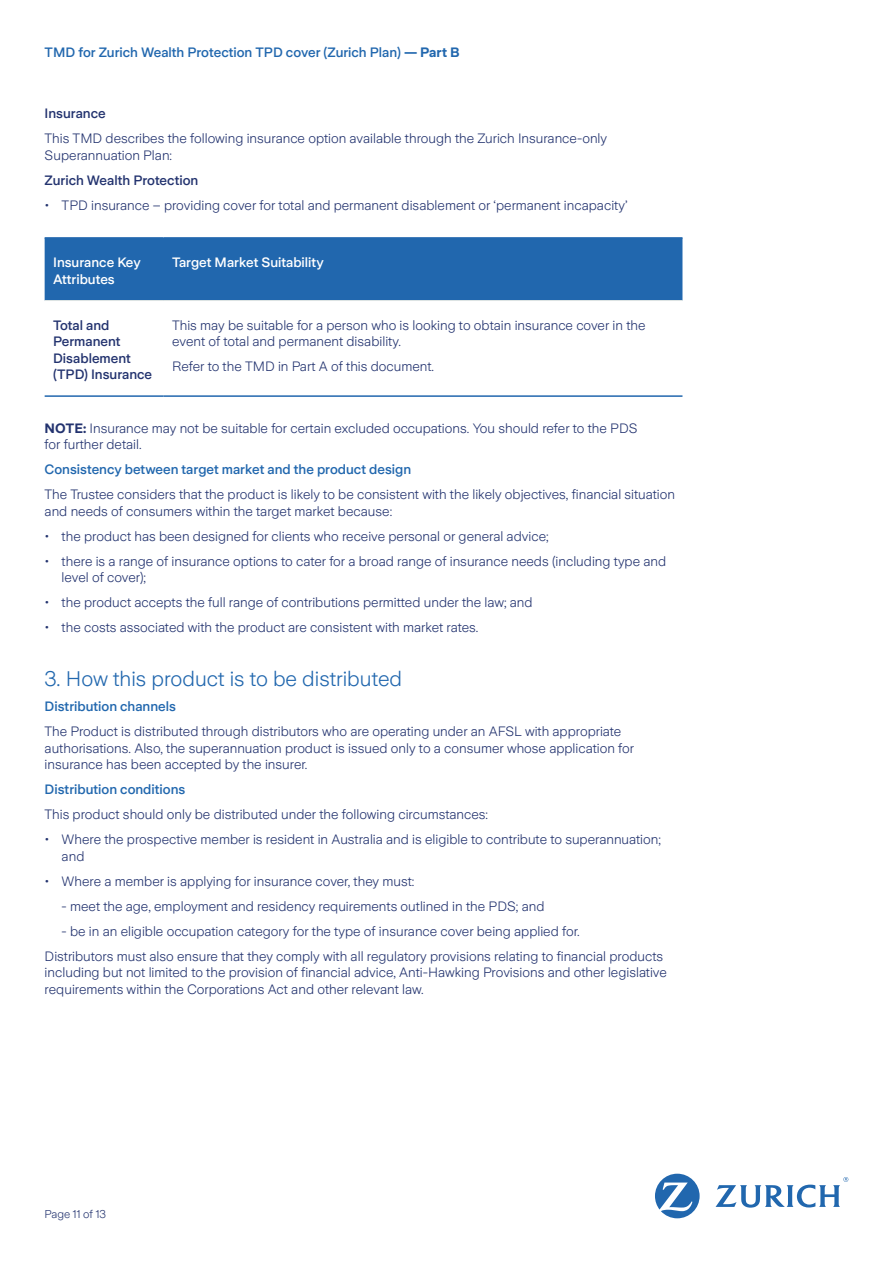
<style>
.page{position:relative;width:893px;height:1263px;background:#fff}
.page>*{position:absolute;margin:0;border:0;box-sizing:border-box;transform-origin:0 0}
.t1{font:300 21px "Zurich Sans";color:#2167ae}
.t2{font:300 13.5px/16.5px "Zurich Sans";color:#23336f}
.t3{font:500 13.5px "Zurich Sans";color:#2167ae}
.t4{font:500 13.5px/16.5px "Zurich Sans";color:#23336f}
.t5{font:500 13.5px/16.5px "Zurich Sans";color:#fff}
.t6{font:300 11.25px "Zurich Sans";color:#23336f}
.s1{font-weight:700}
</style>
<div class="page">
<svg style="left:655px;top:1174px;width:45px;height:44px"></svg>
<svg style="left:715px;top:1177px;width:133px;height:30px"></svg>
<div style="left:45px;top:239px;width:637px;height:61px;background:#2167ae"></div>
<hr style="left:45px;top:300px;width:119px;height:1px;background:#dde4e3">
<hr style="left:164px;top:300px;width:518px;height:1px;background:#dde4e3">
<hr style="left:45px;top:237px;width:119px;height:2px;background:#2167ae">
<hr style="left:164px;top:237px;width:518px;height:2px;background:#2167ae">
<hr style="left:45px;top:395px;width:119px;height:2px;background:#2167ae">
<hr style="left:164px;top:395px;width:518px;height:2px;background:#2167ae">
<p class="t3" style="left:45px;top:45px;width:416px">TMD for Zurich Wealth Protection TPD cover (Zurich Plan) <span class="s1">— Part B</span></p>
<p class="t4" style="left:45px;top:106px;width:63px">Insurance</p>
<p class="t2" style="left:45px;top:131px;width:564px">This TMD describes the following insurance option available through the Zurich Insurance-only<br>Superannuation Plan:</p>
<p class="t4" style="left:45px;top:172px;width:155px">Zurich Wealth Protection</p>
<p class="t2" style="left:45px;top:197px;width:584px">• TPD insurance – providing cover for total and permanent disablement or ‘permanent incapacity’</p>
<p class="t5" style="left:53px;top:254px;width:89px">Insurance Key<br>Attributes</p>
<p class="t5" style="left:172px;top:254px;width:153px">Target Market Suitability</p>
<p class="t4" style="left:53px;top:317px;width:101px">Total and<br>Permanent<br>Disablement (TPD) Insurance</p>
<p class="t2" style="left:172px;top:317px;width:475px">This may be suitable for a person who is looking to obtain insurance cover in the event of total and permanent disability.</p>
<p class="t2" style="left:172px;top:358px;width:263px">Refer to the TMD in Part A of this document.</p>
<p class="t2" style="left:45px;top:420px;width:594px"><span class="s1">NOTE:</span> Insurance may not be suitable for certain excluded occupations. You should refer to the PDS for further detail.</p>
<p class="t3" style="left:45px;top:462px;width:368px">Consistency between target market and the product design</p>
<p class="t2" style="left:45px;top:487px;width:632px">The Trustee considers that the product is likely to be consistent with the likely objectives, financial situation and needs of consumers within the target market because:</p>
<p class="t2" style="left:45px;top:528px;width:506px">• the product has been designed for clients who receive personal or general advice;</p>
<p class="t2" style="left:62px;top:553px;width:606px;text-indent:-17px">• there is a range of insurance options to cater for a broad range of insurance needs (including type and level of cover);</p>
<p class="t2" style="left:45px;top:595px;width:489px">• the product accepts the full range of contributions permitted under the law; and</p>
<p class="t2" style="left:45px;top:620px;width:435px">• the costs associated with the product are consistent with market rates.</p>
<h1 class="t1" style="left:45px;top:667px;width:359px">3. How this product is to be distributed</h1>
<p class="t3" style="left:45px;top:699px;width:133px">Distribution channels</p>
<p class="t2" style="left:45px;top:723px;width:591px">The Product is distributed through distributors who are operating under an AFSL with appropriate authorisations. Also, the superannuation product is issued only to a consumer whose application for insurance has been accepted by the insurer.</p>
<p class="t3" style="left:45px;top:782px;width:142px">Distribution conditions</p>
<p class="t2" style="left:45px;top:806px;width:445px">This product should only be distributed under the following circumstances:</p>
<p class="t2" style="left:62px;top:831px;width:601px;text-indent:-17px">• Where the prospective member is resident in Australia and is eligible to contribute to superannuation; and</p>
<p class="t2" style="left:45px;top:873px;width:371px">• Where a member is applying for insurance cover, they must:</p>
<p class="t2" style="left:62px;top:898px;width:484px">- meet the age, employment and residency requirements outlined in the PDS; and</p>
<p class="t2" style="left:45px;top:919px;width:620px;line-height:25px;text-indent:17px">- be in an eligible occupation category for the type of insurance cover being applied for.<br>Distributors must also ensure that they comply with all regulatory provisions relating to financial products</p>
<p class="t2" style="left:45px;top:964px;width:624px">including but not limited to the provision of financial advice, Anti-Hawking Provisions and other legislative requirements within the Corporations Act and other relevant law.</p>
<p class="t6" style="left:45px;top:1208px;width:63px">Page 11 of 13</p>
</div>
